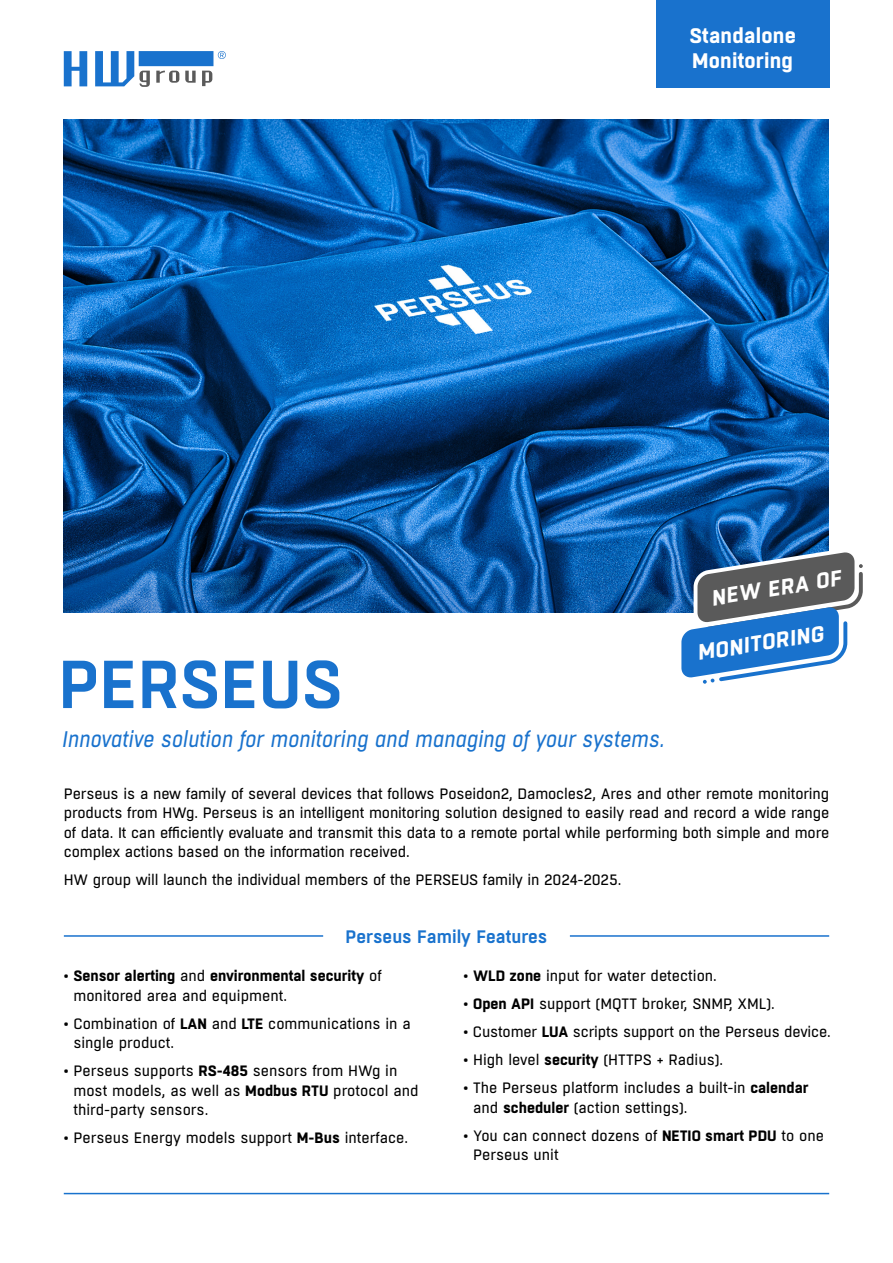
<style>
.page{position:relative;width:893px;height:1263px;background:#fff}
.page>*{position:absolute;margin:0;border:0;box-sizing:border-box;transform-origin:0 0}
.t1{font:600 67.5px "Boxed";color:#1972cd}
.t2{font:italic 22.5px "Boxed";color:#1972cd}
.t3{font:italic 700 21.9px "Boxed";color:#fff}
.t4{font:700 21px/24.8px "Boxed";letter-spacing:.01em;color:#fff}
.t5{font:600 18px "Boxed";color:#1972cd}
.t6{font:15px/19.5px "Boxed";color:#000}
.t7{font:700 15px/19.5px "Boxed";color:#000}
.s1{font-weight:400}
.s2{font-weight:700}
</style>
<div class="page">
<div style="left:656px;top:0;width:173px;height:88px;background:#1972cd"></div>
<svg style="left:64px;top:51px;width:162px;height:36px"></svg>
<hr style="left:64px;top:935px;width:259px;height:2px;background:#1972cd">
<hr style="left:570px;top:935px;width:259px;height:2px;background:#1972cd">
<img style="left:64px;top:119px;width:765px;height:494px">
<svg style="left:674px;top:552px;width:189px;height:132px"></svg>
<hr style="left:64px;top:1193px;width:765px;height:1px;background:#1972cd">
<h3 class="t4" style="left:689px;top:25px;width:108px">Standalone<br>Monitoring</h3>
<h1 class="t1" style="left:58px;top:640px;width:286px">PERSEUS</h1>
<h2 class="t2" style="left:62px;top:725px;width:604px">Innovative solution for monitoring and managing of your systems.</h2>
<h3 class="t3" style="left:709px;top:584px;width:133px;rotate:-9deg">NEW ERA OF</h3>
<h3 class="t3" style="left:695px;top:638px;width:129px;rotate:-9deg">MONITORING</h3>
<p class="t6" style="left:64px;top:784px;width:767px;text-align:justify">Perseus is a new family of several devices that follows Poseidon2, Damocles2, Ares and other remote monitoring products from HWg. Perseus is an intelligent monitoring solution designed to easily read and record a wide range of data. It can efficiently evaluate and transmit this data to a remote portal while performing both simple and more complex actions based on the information received.</p>
<p class="t6" style="left:64px;top:871px;width:559px">HW group will launch the individual members of the PERSEUS family in 2024-2025.</p>
<p class="t5" style="left:346px;top:925px;width:203px">Perseus Family Features</p>
<p class="t7" style="left:73px;top:966px;width:310px;text-indent:-10px"><span class="s1">•</span> Sensor alerting <span class="s1">and</span> environmental security <span class="s1">of monitored area and equipment.</span></p>
<p class="t6" style="left:73px;top:1014px;width:339px;text-indent:-10px">• Combination of <span class="s2">LAN</span> and <span class="s2">LTE</span> communications in a single product.</p>
<p class="t6" style="left:73px;top:1061px;width:347px;text-indent:-10px">• Perseus supports <span class="s2">RS-485</span> sensors from HWg in most models, as well as <span class="s2">Modbus RTU</span> protocol and third-party sensors.</p>
<p class="t6" style="left:64px;top:1128px;width:346px">• Perseus Energy models support <span class="s2">M-Bus</span> interface.</p>
<p class="t6" style="left:463px;top:966px;width:255px">• <span class="s2">WLD zone</span> input for water detection.</p>
<p class="t6" style="left:463px;top:994px;width:313px">• <span class="s2">Open API</span> support (MQTT broker, SNMP, XML).</p>
<p class="t6" style="left:463px;top:1022px;width:369px">• Customer <span class="s2">LUA</span> scripts support on the Perseus device.</p>
<p class="t6" style="left:463px;top:1050px;width:261px">• High level <span class="s2">security</span> (HTTPS + Radius).</p>
<p class="t6" style="left:473px;top:1078px;width:337px;text-indent:-10px">• The Perseus platform includes a built-in <span class="s2">calendar </span>and <span class="s2">scheduler</span> (action settings).</p>
<p class="t6" style="left:473px;top:1126px;width:352px;text-indent:-10px">• You can connect dozens of <span class="s2">NETIO smart PDU</span> to one<br>Perseus unit</p>
</div>
